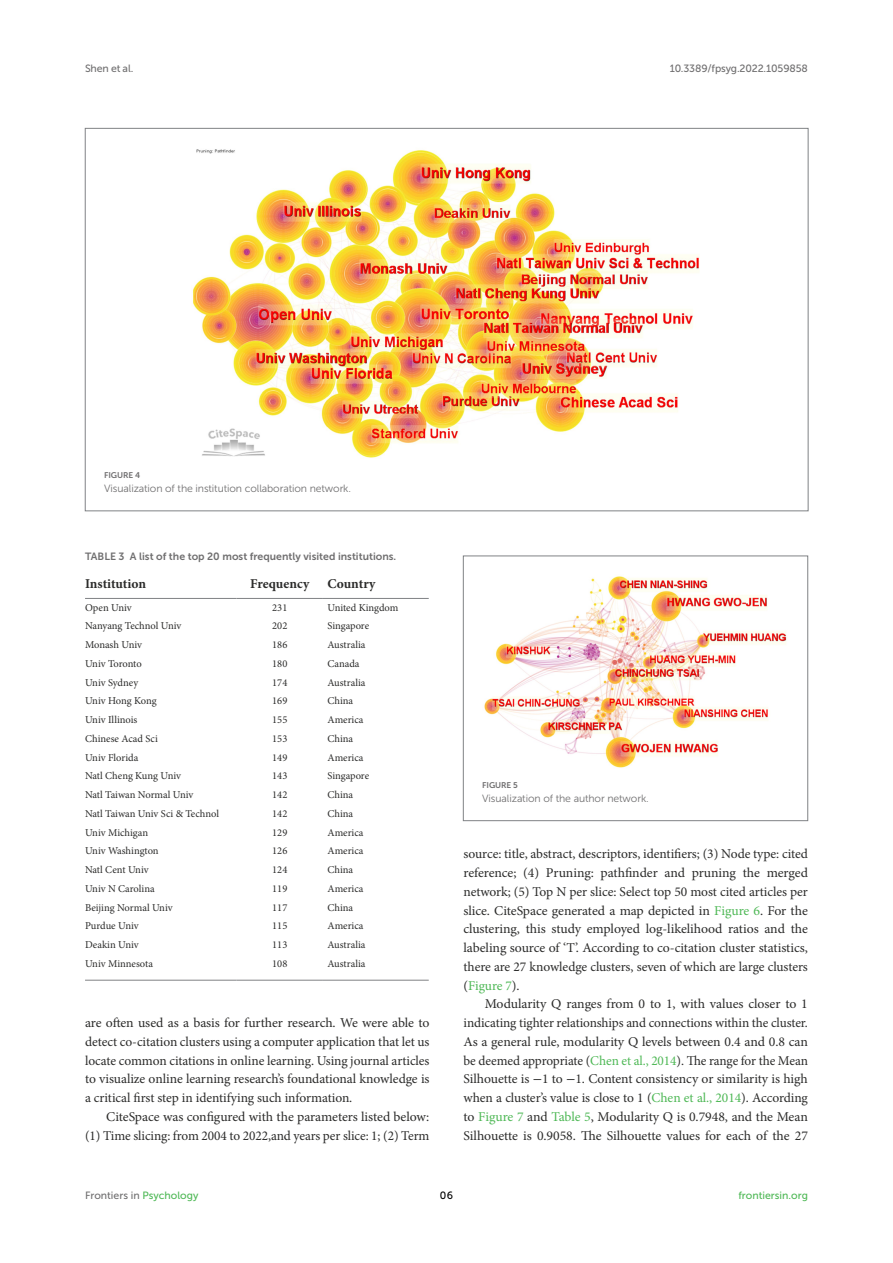
<style>
.page{position:relative;width:893px;height:1263px;background:#fff}
.page>*{position:absolute;margin:0;border:0;box-sizing:border-box;transform-origin:0 0}
.TEXT{font:13.5px/18.8px "Minion Pro";letter-spacing:-.005em;color:#2b2b2a;text-align:justify}
.TEXT_FLUSH{font:13.5px/18.8px "Minion Pro";letter-spacing:-.005em;color:#2b2b2a;text-align:justify}
.TB_CH{font:700 13.5px "Minion Pro";letter-spacing:-.005em;color:#2b2b2a}
.TB_TX{font:10.5px "Minion Pro";color:#2b2b2a}
.FIG_LEG{font:10.5px "Museo Sans 300";letter-spacing:-.01em;color:#706f70}
.t1{font:10.5px "Museo Sans 500";letter-spacing:-.015em;color:#706f70}
.TT{font:10.5px "Museo Sans 700";color:#706f70}
.t2{font:10.5px "Museo Sans 500";color:#4eb855}
.t3{font:10.5px "Museo Sans 500";color:#000}
.FIG_HD{font:8.25px "Museo Sans 700";letter-spacing:-.01em;color:#706f70}
.s1{color:#4eb855}
.s2{font-family:"STIX General"}
</style>
<div class="page">
<hr style="left:237px;top:980px;width:86px;height:1px;background:#808285">
<hr style="left:323px;top:980px;width:106px;height:1px;background:#808285">
<hr style="left:85px;top:980px;width:152px;height:1px;background:#808285">
<hr style="left:237px;top:598px;width:86px;height:1px;background:#808285">
<hr style="left:323px;top:598px;width:106px;height:1px;background:#808285">
<hr style="left:85px;top:598px;width:152px;height:1px;background:#808285">
<img style="left:484px;top:576px;width:303px;height:192px">
<div style="left:463px;top:556px;width:345px;height:265px;border:1px solid #808285"></div>
<img style="left:193px;top:149px;width:506px;height:309px">
<p class="t1" style="left:85px;top:63px;width:50px">Shen et al.</p>
<p class="t1" style="left:670px;top:63px;width:140px">10.3389/fpsyg.2022.1059858</p>
<p class="FIG_HD" style="left:104px;top:471px;width:37px">FIGURE 4</p>
<p class="FIG_LEG" style="left:104px;top:483px;width:248px">Visualization of the institution collaboration network.</p>
<p class="TT" style="left:85px;top:550px;width:313px">TABLE 3 A list of the top 20 most frequently visited institutions.</p>
<p class="TB_CH" style="left:85px;top:574px;width:63px">Institution</p>
<p class="TB_CH" style="left:250px;top:574px;width:61px">Frequency</p>
<p class="TB_CH" style="left:327px;top:574px;width:50px">Country</p>
<p class="TB_TX" style="left:85px;top:600px;width:48px">Open Univ</p>
<p class="TB_TX" style="left:272px;top:600px;width:17px">231</p>
<p class="TB_TX" style="left:327px;top:600px;width:72px">United Kingdom</p>
<p class="TB_TX" style="left:85px;top:619px;width:98px">Nanyang Technol Univ</p>
<p class="TB_TX" style="left:272px;top:619px;width:17px">202</p>
<p class="TB_TX" style="left:327px;top:619px;width:43px">Singapore</p>
<p class="TB_TX" style="left:85px;top:638px;width:59px">Monash Univ</p>
<p class="TB_TX" style="left:272px;top:638px;width:17px">186</p>
<p class="TB_TX" style="left:327px;top:638px;width:40px">Australia</p>
<p class="TB_TX" style="left:85px;top:656px;width:58px">Univ Toronto</p>
<p class="TB_TX" style="left:272px;top:656px;width:17px">180</p>
<p class="TB_TX" style="left:327px;top:656px;width:34px">Canada</p>
<p class="TB_TX" style="left:85px;top:675px;width:55px">Univ Sydney</p>
<p class="TB_TX" style="left:272px;top:675px;width:17px">174</p>
<p class="TB_TX" style="left:327px;top:675px;width:40px">Australia</p>
<p class="TB_TX" style="left:85px;top:694px;width:73px">Univ Hong Kong</p>
<p class="TB_TX" style="left:272px;top:694px;width:17px">169</p>
<p class="TB_TX" style="left:327px;top:694px;width:27px">China</p>
<p class="TB_TX" style="left:85px;top:713px;width:54px">Univ Illinois</p>
<p class="TB_TX" style="left:272px;top:713px;width:17px">155</p>
<p class="TB_TX" style="left:327px;top:713px;width:38px">America</p>
<p class="TB_TX" style="left:85px;top:731px;width:74px">Chinese Acad Sci</p>
<p class="TB_TX" style="left:272px;top:731px;width:17px">153</p>
<p class="TB_TX" style="left:327px;top:731px;width:27px">China</p>
<p class="TB_TX" style="left:85px;top:750px;width:55px">Univ Florida</p>
<p class="TB_TX" style="left:272px;top:750px;width:17px">149</p>
<p class="TB_TX" style="left:327px;top:750px;width:38px">America</p>
<p class="TB_TX" style="left:85px;top:769px;width:98px">Natl Cheng Kung Univ</p>
<p class="TB_TX" style="left:272px;top:769px;width:17px">143</p>
<p class="TB_TX" style="left:327px;top:769px;width:43px">Singapore</p>
<p class="TB_TX" style="left:85px;top:788px;width:110px">Natl Taiwan Normal Univ</p>
<p class="TB_TX" style="left:272px;top:788px;width:17px">142</p>
<p class="TB_TX" style="left:327px;top:788px;width:27px">China</p>
<p class="TB_TX" style="left:85px;top:806px;width:136px">Natl Taiwan Univ Sci &amp; Technol</p>
<p class="TB_TX" style="left:272px;top:806px;width:17px">142</p>
<p class="TB_TX" style="left:327px;top:806px;width:27px">China</p>
<p class="TB_TX" style="left:85px;top:825px;width:65px">Univ Michigan</p>
<p class="TB_TX" style="left:272px;top:825px;width:17px">129</p>
<p class="TB_TX" style="left:327px;top:825px;width:38px">America</p>
<p class="TB_TX" style="left:85px;top:844px;width:75px">Univ Washington</p>
<p class="TB_TX" style="left:272px;top:844px;width:17px">126</p>
<p class="TB_TX" style="left:327px;top:844px;width:38px">America</p>
<p class="TB_TX" style="left:85px;top:863px;width:65px">Natl Cent Univ</p>
<p class="TB_TX" style="left:272px;top:863px;width:17px">124</p>
<p class="TB_TX" style="left:327px;top:863px;width:27px">China</p>
<p class="TB_TX" style="left:85px;top:881px;width:71px">Univ N Carolina</p>
<p class="TB_TX" style="left:272px;top:881px;width:17px">119</p>
<p class="TB_TX" style="left:327px;top:881px;width:38px">America</p>
<p class="TB_TX" style="left:85px;top:900px;width:89px">Beijing Normal Univ</p>
<p class="TB_TX" style="left:272px;top:900px;width:17px">117</p>
<p class="TB_TX" style="left:327px;top:900px;width:27px">China</p>
<p class="TB_TX" style="left:85px;top:919px;width:55px">Purdue Univ</p>
<p class="TB_TX" style="left:272px;top:919px;width:17px">115</p>
<p class="TB_TX" style="left:327px;top:919px;width:38px">America</p>
<p class="TB_TX" style="left:85px;top:938px;width:55px">Deakin Univ</p>
<p class="TB_TX" style="left:272px;top:938px;width:17px">113</p>
<p class="TB_TX" style="left:327px;top:938px;width:40px">Australia</p>
<p class="TB_TX" style="left:85px;top:956px;width:70px">Univ Minnesota</p>
<p class="TB_TX" style="left:272px;top:956px;width:17px">108</p>
<p class="TB_TX" style="left:327px;top:956px;width:40px">Australia</p>
<p class="TEXT_FLUSH" style="left:85px;top:1013px;width:346px">are often used as a basis for further research. We were able to detect co-citation clusters using a computer application that let us locate common citations in online learning. Using journal articles to visualize online learning research’s foundational knowledge is a critical first step in identifying such information.</p>
<p class="TEXT" style="left:85px;top:1107px;width:346px;text-align:right">CiteSpace was configured with the parameters listed below:<br>(1) Time slicing: from 2004 to 2022,and years per slice: 1; (2) Term</p>
<p class="FIG_HD" style="left:482px;top:781px;width:37px">FIGURE 5</p>
<p class="FIG_LEG" style="left:482px;top:792px;width:168px">Visualization of the author network.</p>
<p class="TEXT" style="left:463px;top:845px;width:346px">source: title, abstract, descriptors, identifiers; (3) Node type: cited reference; (4) Pruning: pathfinder and pruning the merged network; (5) Top N per slice: Select top 50 most cited articles per slice. CiteSpace generated a map depicted in <span class="s1">Figure 6</span>. For the clustering, this study employed log-likelihood ratios and the labeling source of ‘T’. According to co-citation cluster statistics, there are 27 knowledge clusters, seven of which are large clusters (<span class="s1">Figure 7</span>).</p>
<p class="TEXT" style="left:463px;top:995px;width:346px;text-indent:21px">Modularity Q ranges from 0 to 1, with values closer to 1 indicating tighter relationships and connections within the cluster.<br>As a general rule, modularity Q levels between 0.4 and 0.8 can be deemed appropriate (<span class="s1">Chen et al., 2014</span>). The range for the Mean Silhouette is <span class="s2">−</span>1 to <span class="s2">−</span>1. Content consistency or similarity is high when a cluster’s value is close to 1 (<span class="s1">Chen et al., 2014</span>). According to <span class="s1">Figure 7</span> and <span class="s1">Table 5</span>, Modularity Q is 0.7948, and the Mean Silhouette is 0.9058. The Silhouette values for each of the 27</p>
<p class="t1" style="left:85px;top:1190px;width:115px">Frontiers in <span class="s1">Psychology</span></p>
<p class="t3" style="left:440px;top:1190px;width:15px">06</p>
<p class="t2" style="left:738px;top:1190px;width:71px">frontiersin.org</p>
</div>
